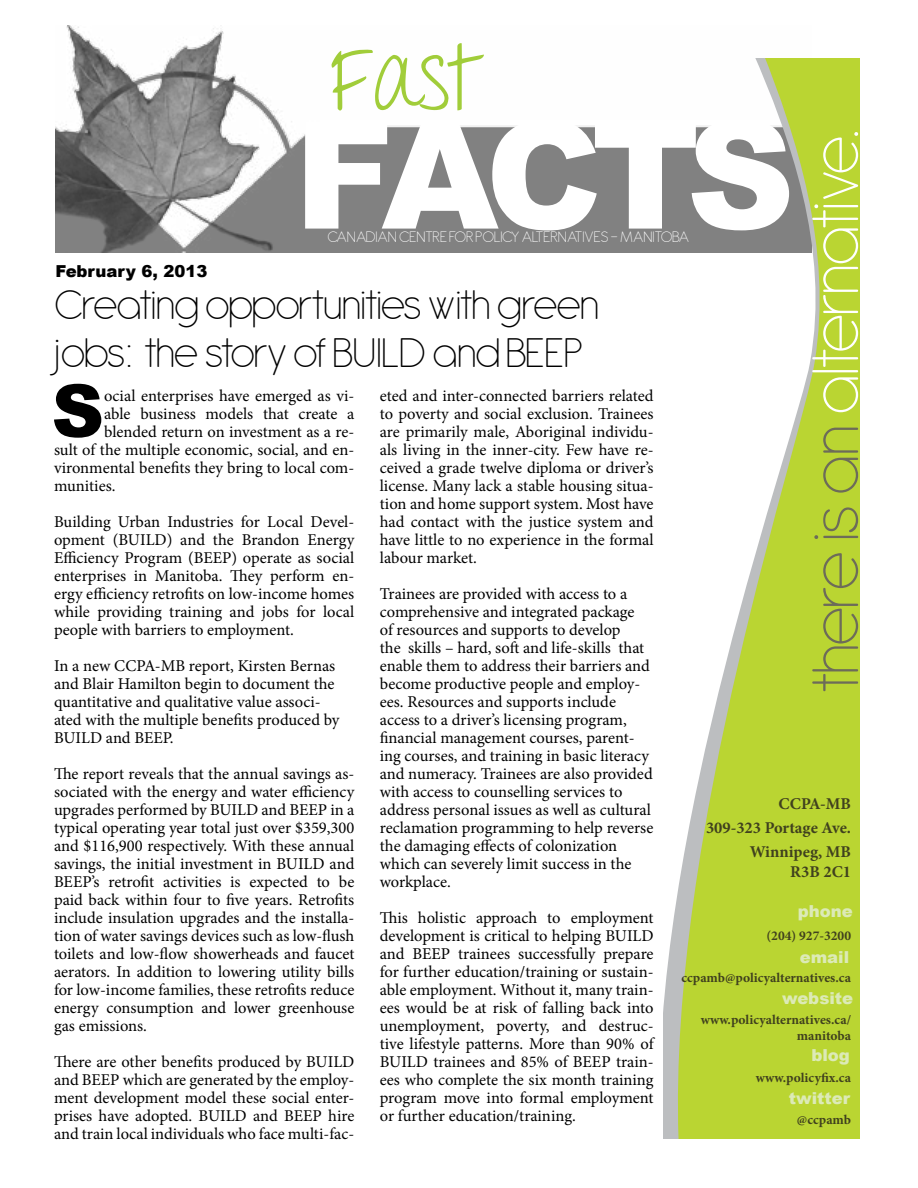
<style>
.page{position:relative;width:918px;height:1188px;background:#fff}
.page>*{position:absolute;margin:0;border:0;box-sizing:border-box;transform-origin:0 0}
.t1{font:900 150px "Arial";letter-spacing:-.085em;color:#fff}
.t2{font:90px "Throw My Hands Upinthe Air";color:#a1cd3a}
.t3{font:900 72.9px "Arial";color:#000}
.t4{font:200 72px "Antipasto";letter-spacing:-.04em;color:#fff}
.t5{font:200 45px/48px "Antipasto";letter-spacing:-.04em;color:#000}
.t6{font:16.5px/18px "Minion Pro";color:#000;text-align:justify}
.t7{font:200 16.5px "Antipasto";color:#fff}
.t8{font:700 16.5px/24px "Minion Pro";color:#40411e;text-align:right}
.t9{font:900 16.5px "Arial";color:#dceab7}
.t10{font:900 16.5px "Arial";color:#000}
.t11{font:700 13.5px/16.5px "Minion Pro";color:#40411e;text-align:right}
.s1{color:#6d6c59}
</style>
<div class="page">
<img style="left:55px;top:25px;width:609px;height:228px">
<svg style="left:664px;top:58px;width:196px;height:1080px;fill:#bad532"></svg>
<h2 class="t2" style="left:329px;top:25px;width:151px">Fast</h2>
<h1 class="t1" style="left:294px;top:66px;width:502px">FACTS</h1>
<p class="t7" style="left:328px;top:227px;width:363px">CANADIAN CENTRE FOR POLICY ALTERNATIVES - MANITOBA</p>
<h3 class="t4" style="left:794px;top:693px;width:566px;rotate:-90deg"><span class="s1">there is an</span> alternative.</h3>
<p class="t10" style="left:55px;top:259px;width:154px">February 6, 2013</p>
<h3 class="t5" style="left:54px;top:282px;width:547px">Creating opportunities with green jobs: the story of BUILD and BEEP</h3>
<h3 class="t3" style="left:51px;top:358px;width:54px">S</h3>
<p class="t6" style="left:104px;top:387px;width:252px">ocial enterprises have emerged as vi-</p>
<p class="t6" style="left:380px;top:387px;width:275px">eted and inter-connected barriers related to poverty and social exclusion. Trainees are primarily male, Aboriginal individu&shy;als living in the inner-city. Few have re&shy;ceived a grade twelve diploma or driver’s license. Many lack a stable housing situa&shy;tion and home support system. Most have had contact with the justice system and have little to no experience in the formal labour market.</p>
<p class="t6" style="left:380px;top:585px;width:275px;text-align:left">Trainees are provided with access to a comprehensive and integrated package<br>of resources and supports to develop<br>the skills – hard, soft and life-skills that enable them to address their barriers and become productive people and employ&shy;ees. Resources and supports include access to a driver’s licensing program, financial management courses, parent&shy;ing courses, and training in basic literacy and numeracy. Trainees are also provided with access to counselling services to address personal issues as well as cultural reclamation programming to help reverse the damaging effects of colonization which can severely limit success in the workplace.</p>
<p class="t6" style="left:380px;top:909px;width:275px">This holistic approach to employment development is critical to helping BUILD and BEEP trainees successfully prepare for further education/training or sustain&shy;able employment. Without it, many train&shy;ees would be at risk of falling back into unemployment, poverty, and destruc&shy;tive lifestyle patterns. More than 90% of BUILD trainees and 85% of BEEP train&shy;ees who complete the six month training program move into formal employment or further education/training.</p>
<p class="t6" style="left:104px;top:405px;width:252px">able business models that create a</p>
<p class="t6" style="left:104px;top:423px;width:252px">blended return on investment as a re-</p>
<p class="t6" style="left:54px;top:441px;width:302px">sult of the multiple economic, social, and en-</p>
<p class="t6" style="left:54px;top:459px;width:302px">vironmental benefits they bring to local com-</p>
<p class="t6" style="left:54px;top:477px;width:63px">munities.</p>
<p class="t6" style="left:54px;top:513px;width:302px">Building Urban Industries for Local Devel&shy;opment (BUILD) and the Brandon Energy Efficiency Program (BEEP) operate as social enterprises in Manitoba. They perform en&shy;ergy efficiency retrofits on low-income homes while providing training and jobs for local people with barriers to employment.</p>
<p class="t6" style="left:54px;top:657px;width:287px;text-align:left">In a new CCPA-MB report, Kirsten Bernas and Blair Hamilton begin to document the quantitative and qualitative value associ&shy;ated with the multiple benefits produced by BUILD and BEEP.</p>
<p class="t6" style="left:54px;top:765px;width:302px">The report reveals that the annual savings as&shy;sociated with the energy and water efficiency upgrades performed by BUILD and BEEP in a typical operating year total just over $359,300 and $116,900 respectively. With these annual savings, the initial investment in BUILD and BEEP’s retrofit activities is expected to be paid back within four to five years. Retrofits include insulation upgrades and the installa&shy;tion of water savings devices such as low-flush toilets and low-flow showerheads and faucet aerators. In addition to lowering utility bills for low-income families, these retrofits reduce energy consumption and lower greenhouse gas emissions.</p>
<p class="t6" style="left:54px;top:1053px;width:302px">There are other benefits produced by BUILD and BEEP which are generated by the employ&shy;ment development model these social enter&shy;prises have adopted. BUILD and BEEP hire and train local individuals who face multi-fac-</p>
<p class="t8" style="left:706px;top:792px;width:147px">CCPA-MB<br>309-323 Portage Ave.<br>Winnipeg, MB</p>
<p class="t8" style="left:790px;top:859px;width:62px">R3B 2C1</p>
<p class="t9" style="left:798px;top:899px;width:57px">phone</p>
<p class="t11" style="left:767px;top:927px;width:86px">(204) 927-3200</p>
<p class="t11" style="left:681px;top:969px;width:171px">ccpamb@policyalternatives.ca</p>
<p class="t11" style="left:701px;top:1011px;width:152px">www.policyalternatives.ca/ manitoba</p>
<p class="t11" style="left:756px;top:1070px;width:97px">www.policyfix.ca</p>
<p class="t11" style="left:797px;top:1112px;width:56px">@ccpamb</p>
<p class="t9" style="left:800px;top:945px;width:51px">email</p>
<p class="t9" style="left:782px;top:986px;width:73px">website</p>
<p class="t9" style="left:811px;top:1043px;width:40px">blog</p>
<p class="t9" style="left:789px;top:1086px;width:63px">twitter</p>
</div>
